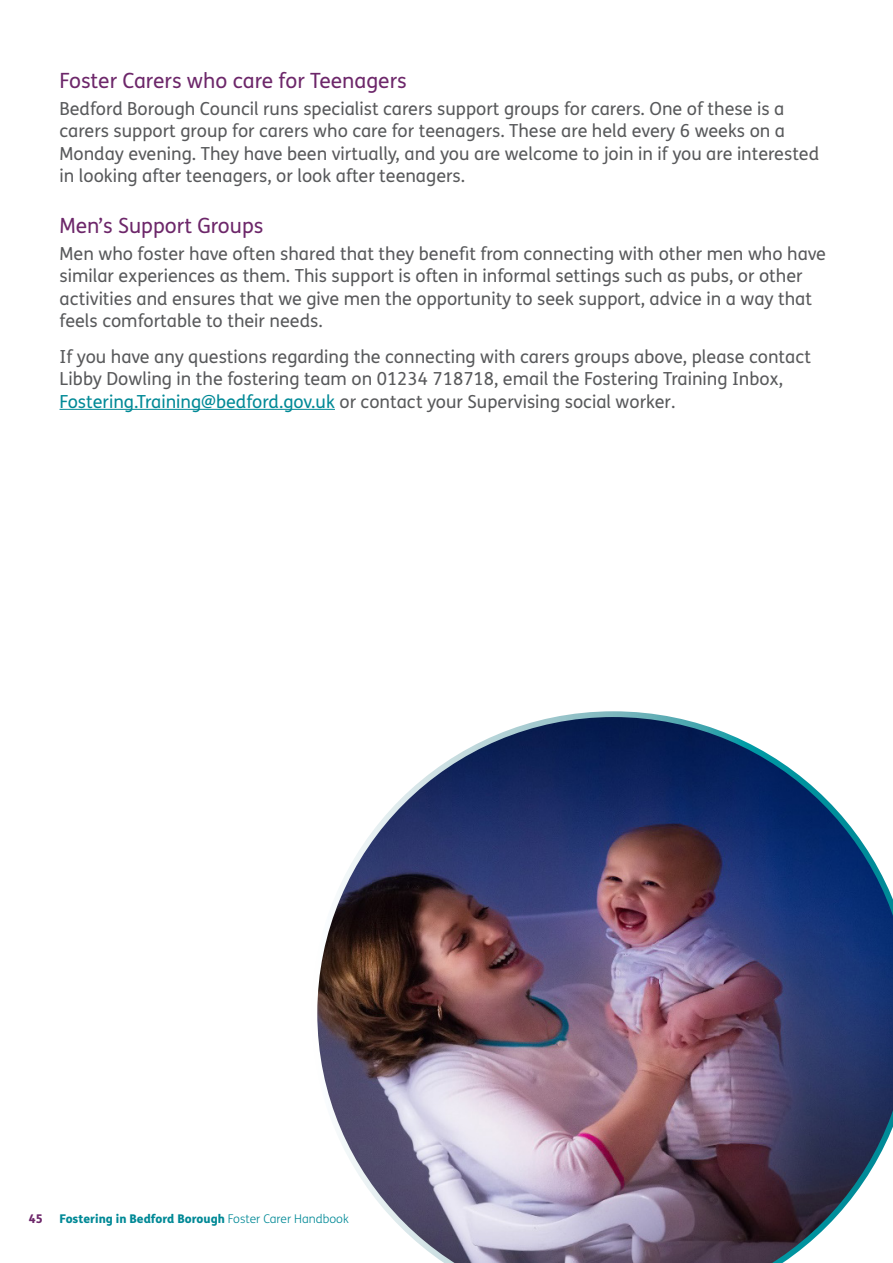
<style>
.page{position:relative;width:893px;height:1263px;background:#fff}
.page>*{position:absolute;margin:0;border:0;box-sizing:border-box;transform-origin:0 0}
.Heading_2{font:21px "FS Me Pro";color:#6d276a}
.body{font:18px/22.5px "FS Me Pro";color:#58595b}
.t1{font:800 12px "FS Me Pro";color:#008996}
.t2{font:800 12px "FS Me Pro";color:#6d276a}
.s1{color:#008996}
.s2{font-weight:300}
</style>
<div class="page">
<hr style="left:60px;top:409px;width:275px;height:1px;background:#008996">
<img style="left:317px;top:711px;width:576px;height:552px">
<p class="Heading_2" style="left:60px;top:66px;width:349px">Foster Carers who care for Teenagers</p>
<p class="body" style="left:60px;top:97px;width:761px">Bedford Borough Council runs specialist carers support groups for carers. One of these is a carers support group for carers who care for teenagers. These are held every 6 weeks on a Monday evening. They have been virtually, and you are welcome to join in if you are interested in looking after teenagers, or look after teenagers.</p>
<p class="Heading_2" style="left:60px;top:211px;width:206px">Men’s Support Groups</p>
<p class="body" style="left:60px;top:242px;width:768px">Men who foster have often shared that they benefit from connecting with other men who have similar experiences as them. This support is often in informal settings such as pubs, or other activities and ensures that we give men the opportunity to seek support, advice in a way that feels comfortable to their needs.</p>
<p class="body" style="left:60px;top:345px;width:753px">If you have any questions regarding the connecting with carers groups above, please contact<br>Libby Dowling in the fostering team on 01234 718718, email the Fostering Training Inbox,<br><span class="s1">Fostering.Training@bedford.gov.uk</span> or contact your Supervising social worker.</p>
<p class="t2" style="left:29px;top:1209px;width:16px">45</p>
<p class="t1" style="left:60px;top:1209px;width:291px">Fostering in Bedford Borough <span class="s2">Foster Carer Handbook</span></p>
</div>
